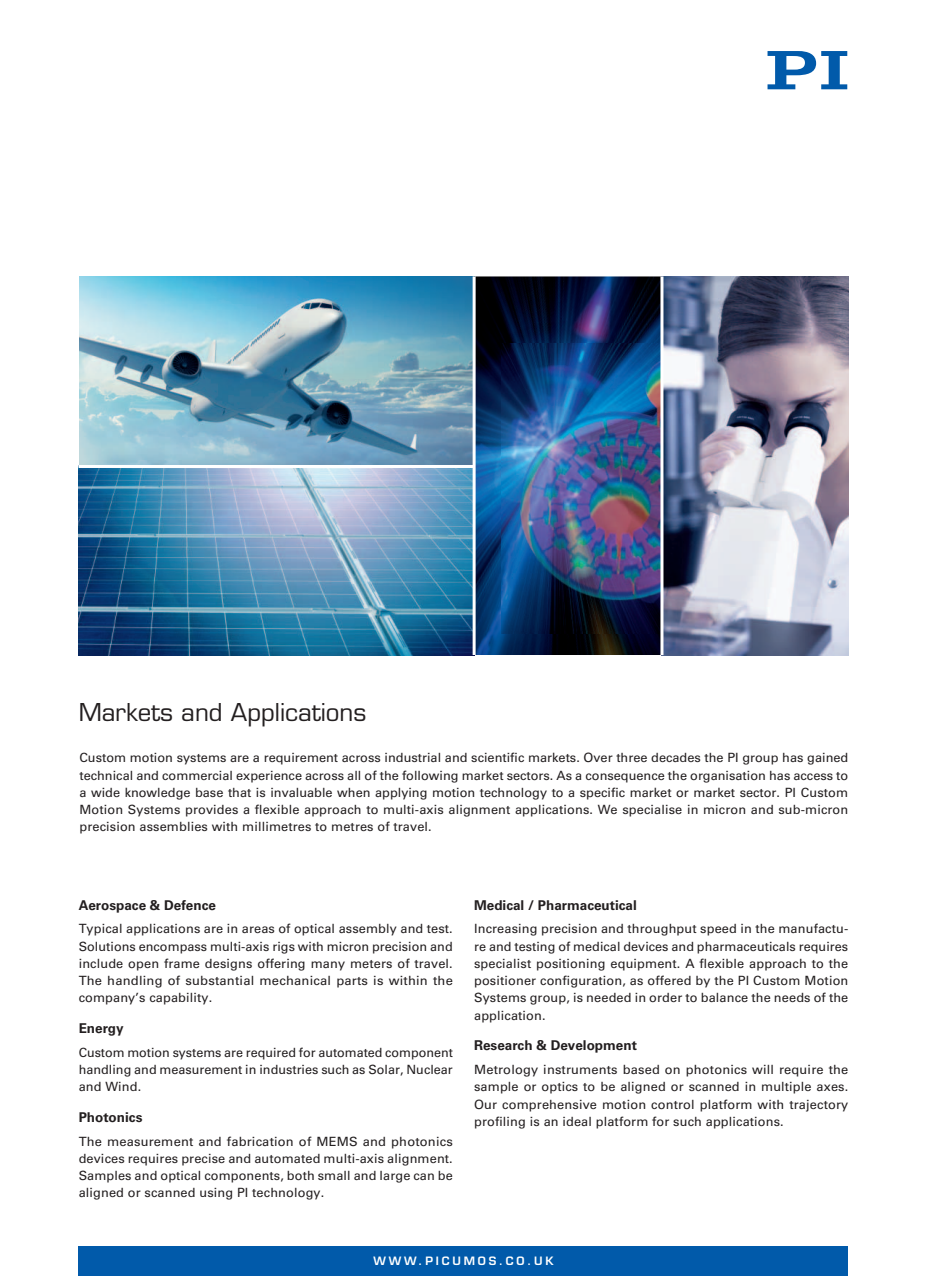
<style>
.page{position:relative;width:927px;height:1276px;background:#fff}
.page>*{position:absolute;margin:0;border:0;box-sizing:border-box;transform-origin:0 0}
.t1{font:24px "Eurostile LT";color:#231f20}
.t2{font:700 13.5px "Univers LT";color:#231f20}
.t3{font:12.75px/17.2px "Univers LT";letter-spacing:.01em;color:#231f20;text-align:justify}
.t4{font:600 11.25px "Eurostile LT";letter-spacing:.25em;color:#fff}
</style>
<div class="page">
<div style="left:79px;top:1246px;width:769px;height:30px;background:#015aaa"></div>
<svg style="left:767px;top:51px;width:80px;height:38px"></svg>
<img style="left:79px;top:276px;width:769px;height:379px">
<svg style="left:79px;top:468px;width:394px;height:187px;background:#4e87ad"></svg>
<img style="left:502px;top:343px;width:158px;height:290px">
<hr style="left:79px;top:465px;width:395px;height:3px;background:#fff">
<hr style="left:473px;top:276px;width:3px;height:379px;background:#fff">
<hr style="left:660px;top:276px;width:3px;height:379px;background:#fff">
<h1 class="t1" style="left:79px;top:701px;width:289px">Markets and Applications</h1>
<p class="t3" style="left:79px;top:750px;width:770px">Custom motion systems are a requirement across industrial and scientific markets. Over three decades the PI group has gained technical and commercial experience across all of the following market sectors. As a consequence the organisation has access to a wide knowledge base that is invaluable when applying motion technology to a specific market or market sector. PI Custom Motion Systems provides a flexible approach to multi-axis alignment applications. We specialise in micron and sub-micron precision assemblies with millimetres to metres of travel.</p>
<p class="t2" style="left:79px;top:898px;width:139px">Aerospace &amp; Defence</p>
<p class="t3" style="left:79px;top:921px;width:376px">Typical applications are in areas of optical assembly and test.<br>Solutions encompass multi-axis rigs with micron precision and include open frame designs offering many meters of travel.<br>The handling of substantial mechanical parts is within the company’s capability.</p>
<p class="t2" style="left:79px;top:1022px;width:47px">Energy</p>
<p class="t3" style="left:79px;top:1044px;width:376px">Custom motion systems are required for automated component handling and measurement in industries such as Solar, Nuclear and Wind.</p>
<p class="t2" style="left:79px;top:1110px;width:65px">Photonics</p>
<p class="t3" style="left:79px;top:1133px;width:376px">The measurement and fabrication of MEMS and photonics devices requires precise and automated multi-axis alignment.<br>Samples and optical components, both small and large can be aligned or scanned using PI technology.</p>
<p class="t2" style="left:474px;top:898px;width:164px">Medical / Pharmaceutical</p>
<p class="t3" style="left:474px;top:921px;width:376px">Increasing precision and throughput speed in the manufactu&shy;re and testing of medical devices and pharmaceuticals requires specialist positioning equipment. A flexible approach to the positioner configuration, as offered by the PI Custom Motion Systems group, is needed in order to balance the needs of the application.</p>
<p class="t2" style="left:474px;top:1039px;width:164px">Research &amp; Development</p>
<p class="t3" style="left:474px;top:1061px;width:376px">Metrology instruments based on photonics will require the sample or optics to be aligned or scanned in multiple axes.<br>Our comprehensive motion control platform with trajectory profiling is an ideal platform for such applications.</p>
<p class="t4" style="left:373px;top:1255px;width:181px">WWW.PICUMOS.CO.UK</p>
</div>
